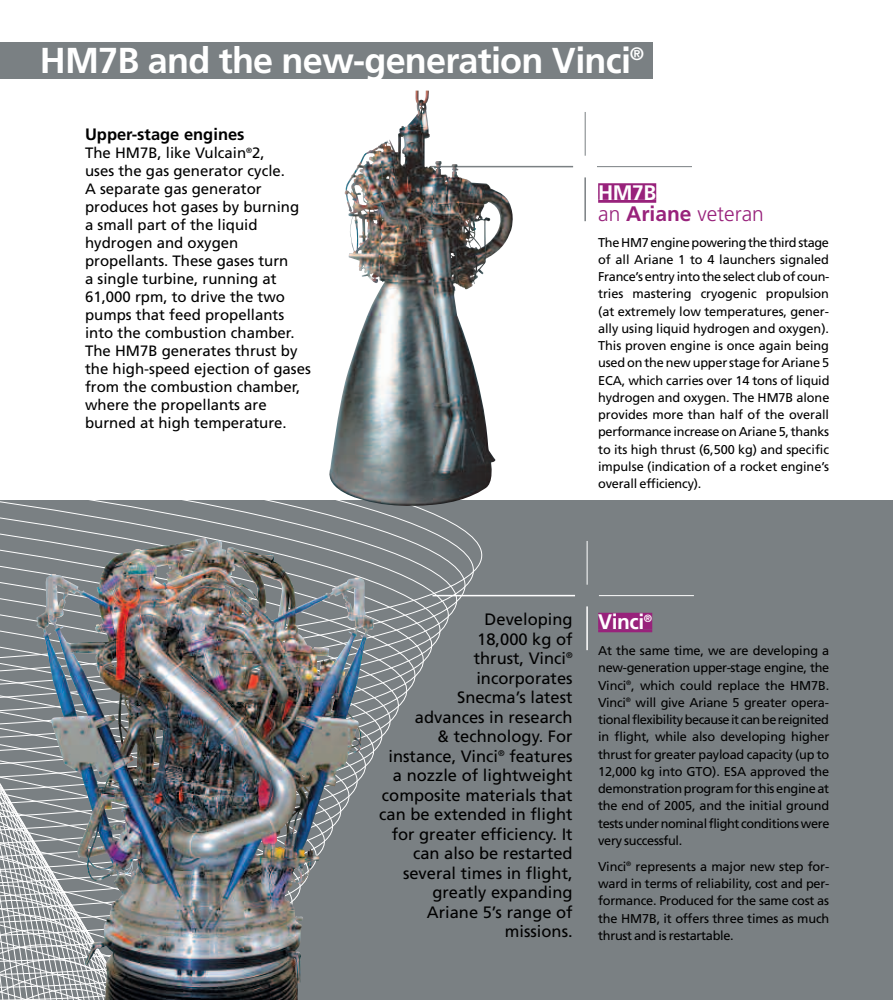
<style>
.page{position:relative;width:893px;height:1000px;background:#fff}
.page>*{position:absolute;margin:0;border:0;box-sizing:border-box;transform-origin:0 0}
.t1{font:700 36px "Frutiger";letter-spacing:-.02em;color:#fff}
.t2{font:300 21px/21px "Frutiger";color:#98227b}
.t3{font:700 21px "Frutiger";letter-spacing:-.02em;color:#fff}
.t4{font:16.5px/19.5px "Frutiger";color:#000;text-align:right}
.t5{font:700 16.5px "Frutiger";color:#000}
.t6{font:15px/18px "Frutiger";color:#000}
.t7{font:12.75px/17.2px "Frutiger";letter-spacing:-.02em;color:#000;text-align:justify}
.s1{font-weight:700;color:#fff}
.s2{font-weight:700}
</style>
<div class="page">
<img style="left:0;top:500px;width:893px;height:499px">
<div style="left:598px;top:183px;width:58px;height:17px;background:#98227b"></div>
<hr style="left:598px;top:200px;width:58px;height:3px;background:#98227b">
<div style="left:598px;top:612px;width:54px;height:17px;background:#98227b"></div>
<hr style="left:598px;top:629px;width:54px;height:3px;background:#98227b">
<img style="left:45px;top:619px;width:93px;height:264px">
<hr style="left:585px;top:112px;width:1px;height:44px;background:#7a8083">
<hr style="left:584px;top:177px;width:2px;height:44px;background:#7a8083">
<hr style="left:431px;top:166px;width:142px;height:1px;background:#7a8083">
<hr style="left:597px;top:166px;width:95px;height:1px;background:#7a8083">
<img style="left:329px;top:141px;width:184px;height:365px">
<hr style="left:587px;top:541px;width:1px;height:43px;background:#fff">
<hr style="left:586px;top:606px;width:2px;height:44px;background:#fff">
<hr style="left:432px;top:594px;width:143px;height:2px;background:#fff">
<hr style="left:599px;top:595px;width:95px;height:1px;background:#fff">
<div style="left:0;top:43px;width:653px;height:36px;background:#7a8083"></div>
<h1 class="t1" style="left:40px;top:46px;width:606px">HM7B and the new-generation Vinci<sup>®</sup></h1>
<p class="t5" style="left:85px;top:128px;width:161px">Upper-stage engines</p>
<p class="t6" style="left:85px;top:145px;width:227px">The HM7B, like Vulcain<sup>®</sup>2,<br>uses the gas generator cycle.<br>A separate gas generator produces hot gases by burning a small part of the liquid hydrogen and oxygen propellants. These gases turn<br>a single turbine, running at<br>61,000 rpm, to drive the two pumps that feed propellants into the combustion chamber.<br>The HM7B generates thrust by the high-speed ejection of gases from the combustion chamber, where the propellants are burned at high temperature.</p>
<h2 class="t2" style="left:598px;top:183px;width:167px"><span class="s1">HM7B<br></span>an <span class="s2">Ariane</span> veteran</h2>
<p class="t7" style="left:598px;top:234px;width:233px">The HM7 engine powering the third stage of all Ariane 1 to 4 launchers signaled France’s entry into the select club of coun&shy;tries mastering cryogenic propulsion (at extremely low temperatures, gener&shy;ally using liquid hydrogen and oxygen).<br>This proven engine is once again being used on the new upper stage for Ariane 5<br>ECA, which carries over 14 tons of liquid hydrogen and oxygen. The HM7B alone provides more than half of the overall performance increase on Ariane 5, thanks to its high thrust (6,500 kg) and specific impulse (indication of a rocket engine’s overall efficiency).</p>
<p class="t4" style="left:379px;top:610px;width:195px">Developing<br>18,000 kg of<br>thrust, Vinci<sup>® </sup>incorporates<br>Snecma’s latest<br>advances in research<br>&amp; technology. For instance, Vinci<sup>®</sup> features a nozzle of lightweight composite materials that can be extended in flight for greater efficiency. It can also be restarted several times in flight, greatly expanding<br>Ariane 5’s range of missions.</p>
<h2 class="t3" style="left:598px;top:613px;width:56px">Vinci<sup>®</sup></h2>
<p class="t7" style="left:598px;top:642px;width:233px">At the same time, we are developing a new-generation upper-stage engine, the Vinci<sup>®</sup>, which could replace the HM7B.<br>Vinci<sup>®</sup> will give Ariane 5 greater opera&shy;tional flexibility because it can be reignited in flight, while also developing higher thrust for greater payload capacity (up to 12,000 kg into GTO). ESA approved the demonstration program for this engine at the end of 2005, and the initial ground tests under nominal flight conditions were very successful.</p>
<p class="t7" style="left:598px;top:858px;width:233px">Vinci<sup>®</sup> represents a major new step for&shy;ward in terms of reliability, cost and per&shy;formance. Produced for the same cost as the HM7B, it offers three times as much thrust and is restartable.</p>
</div>
